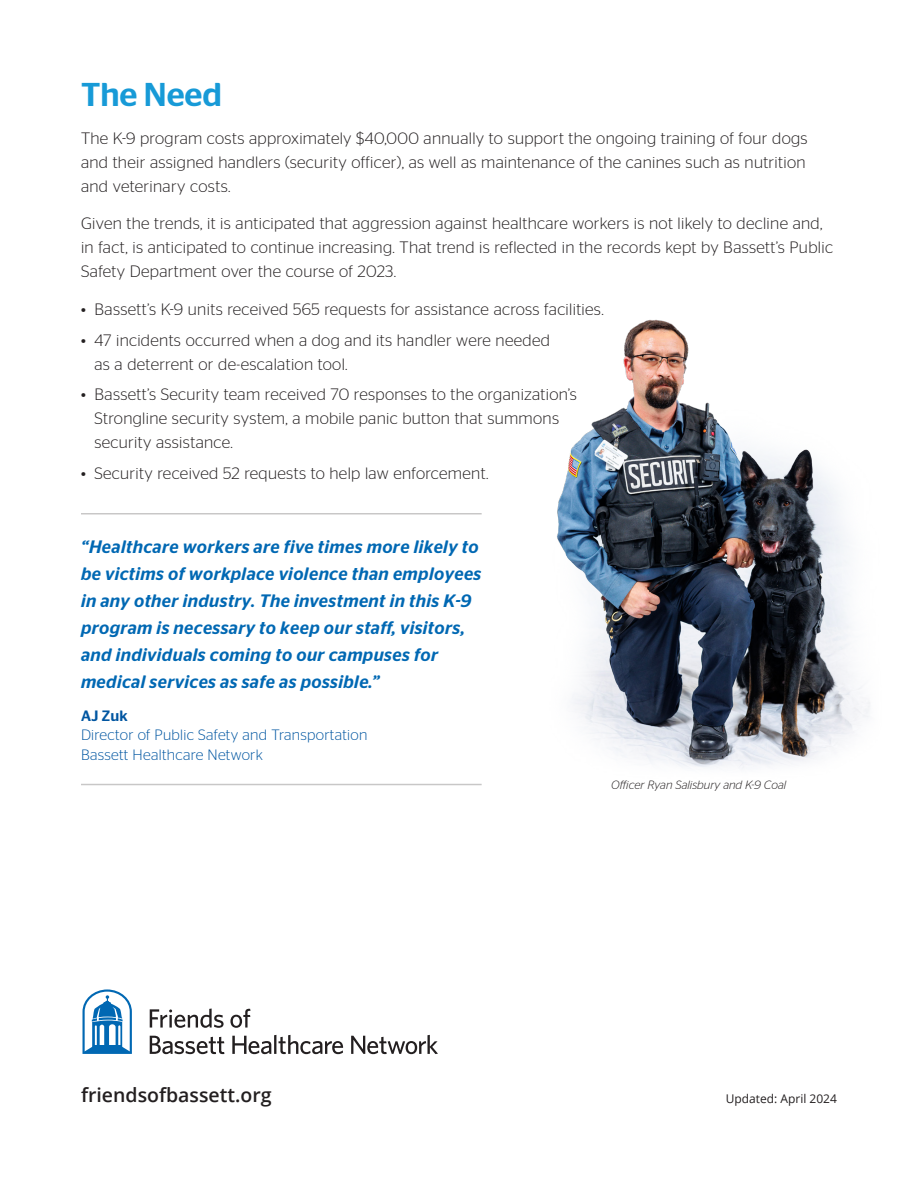
<style>
.page{position:relative;width:918px;height:1188px;background:#fff}
.page>*{position:absolute;margin:0;border:0;box-sizing:border-box;transform-origin:0 0}
.Subheadline{font:500 33px "Stag Sans";color:#179ad7}
.t1{font:600 19.5px "Open Sans";color:#231f20}
.quote{font:italic 500 18px/27px "Stag Sans";letter-spacing:.02em;color:#0168b3}
.Body{font:300 16.5px/24px "Stag Sans";letter-spacing:.02em;color:#231f20}
.Body-2{font:300 15px/19.5px "Stag Sans";letter-spacing:.02em;color:#0156a1}
.t2{font:italic 300 12px "Stag Sans";color:#231f20}
.Body-3{font:12px "Open Sans";color:#231f20}
.s1{font-weight:500}
</style>
<div class="page">
<svg style="left:150px;top:1009px;width:74px;height:19px"></svg>
<svg style="left:230px;top:1009px;width:20px;height:19px"></svg>
<svg style="left:150px;top:1036px;width:74px;height:18px"></svg>
<svg style="left:232px;top:1035px;width:111px;height:19px"></svg>
<svg style="left:351px;top:1035px;width:87px;height:19px"></svg>
<svg style="left:83px;top:989px;width:49px;height:65px"></svg>
<img style="left:557px;top:319px;width:313px;height:450px">
<hr style="left:81px;top:513px;width:401px;height:2px;background:#231f20">
<hr style="left:81px;top:784px;width:401px;height:1px;background:#231f20">
<p class="Subheadline" style="left:81px;top:76px;width:143px">The Need</p>
<p class="Body" style="left:81px;top:126px;width:728px">The K-9 program costs approximately $40,000 annually to support the ongoing training of four dogs and their assigned handlers (security officer), as well as maintenance of the canines such as nutrition and veterinary costs.</p>
<p class="Body" style="left:81px;top:211px;width:753px">Given the trends, it is anticipated that aggression against healthcare workers is not likely to decline and, in fact, is anticipated to continue increasing. That trend is reflected in the records kept by Bassett’s Public<br>Safety Department over the course of 2023.</p>
<p class="Body" style="left:81px;top:297px;width:524px">• Bassett’s K-9 units received 565 requests for assistance across facilities.</p>
<p class="Body" style="left:94px;top:328px;width:457px;text-indent:-14px">• 47 incidents occurred when a dog and its handler were needed as a deterrent or de-escalation tool.</p>
<p class="Body" style="left:94px;top:382px;width:484px;text-indent:-14px">• Bassett’s Security team received 70 responses to the organization’s<br>Strongline security system, a mobile panic button that summons security assistance.</p>
<p class="Body" style="left:81px;top:461px;width:409px">• Security received 52 requests to help law enforcement.</p>
<p class="quote" style="left:81px;top:533px;width:402px">“Healthcare workers are five times more likely to be victims of workplace violence than employees in any other industry. The investment in this K-9 program is necessary to keep our staff, visitors, and individuals coming to our campuses for medical services as safe as possible.”</p>
<p class="Body-2" style="left:81px;top:706px;width:288px"><span class="s1">AJ Zuk<br></span>Director of Public Safety and Transportation<br>Bassett Healthcare Network</p>
<p class="t1" style="left:81px;top:1082px;width:192px">friendsofbassett.org</p>
<p class="t2" style="left:611px;top:778px;width:176px">Officer Ryan Salisbury and K-9 Coal</p>
<p class="Body-3" style="left:726px;top:1091px;width:113px">Updated: April 2024</p>
</div>
